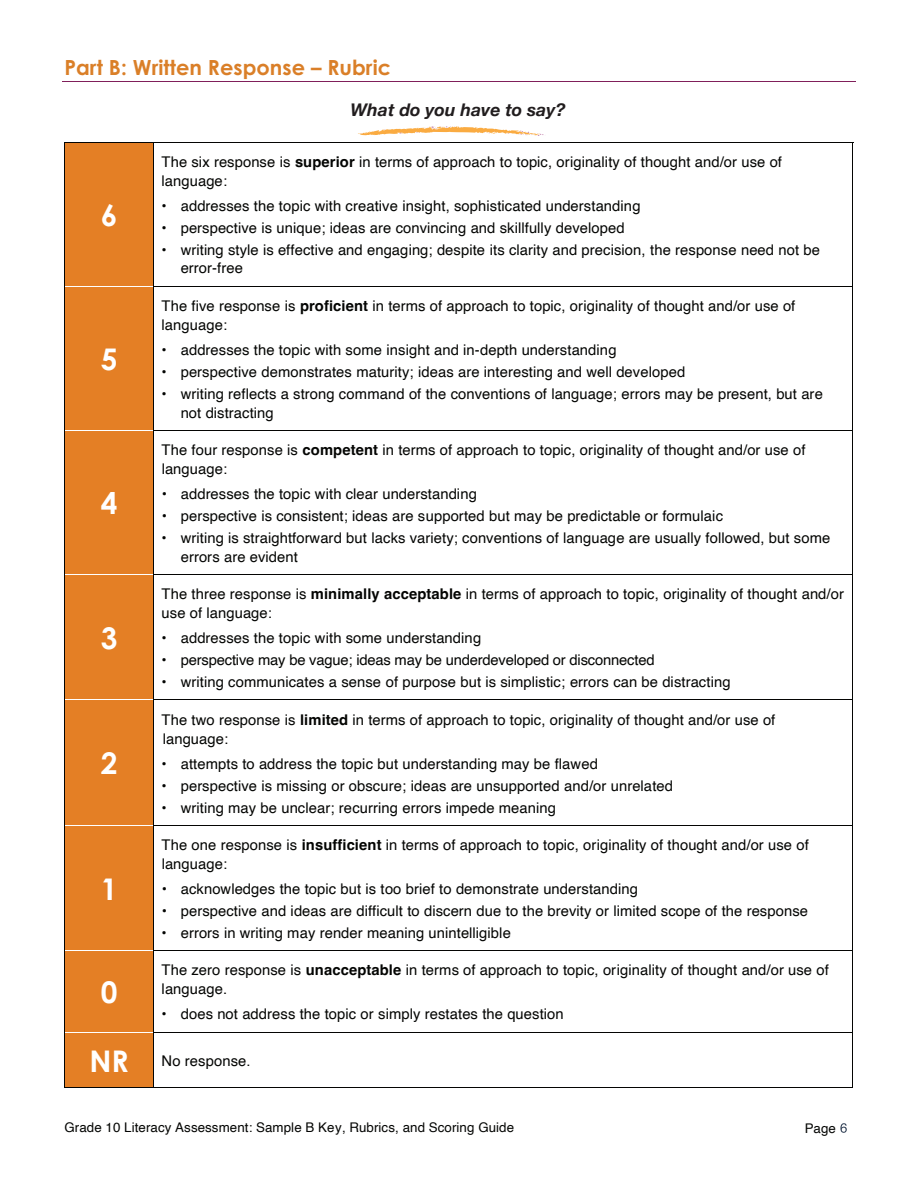
<style>
.page{position:relative;width:918px;height:1188px;background:#fff}
.page>*{position:absolute;margin:0;border:0;box-sizing:border-box;transform-origin:0 0}
.t1{font:700 29.85px "Century Gothic Pro";color:#fff}
.t2{font:700 20.85px "Century Gothic Pro";color:#da7f28}
.t3{font:italic 700 17.4px "Helvetica Neue";color:#211d1e}
.t4{font:14.7px/19px "Helvetica";letter-spacing:.005em;color:#040503}
.t5{font:13.35px "Helvetica";letter-spacing:.005em;color:#040503}
.s1{font-weight:700}
.s2{font-family:"Century Gothic Pro";font-weight:700;font-size:29.85px;color:#fff}
</style>
<div class="page">
<svg style="left:840px;top:1123px;width:7px;height:10px"></svg>
<hr style="left:62px;top:81px;width:794px;height:1px;background:#801f5a">
<div style="left:65px;top:143px;width:88px;height:143px;background:#e47f25"></div>
<hr style="left:64px;top:142px;width:789px;height:1px;background:#040503">
<hr style="left:64px;top:143px;width:1px;height:143px;background:#040503">
<hr style="left:153px;top:143px;width:1px;height:143px;background:#040503">
<hr style="left:852px;top:143px;width:1px;height:143px;background:#040503">
<div style="left:65px;top:287px;width:88px;height:143px;background:#e47f25"></div>
<hr style="left:153px;top:286px;width:700px;height:1px;background:#040503">
<hr style="left:64px;top:287px;width:1px;height:143px;background:#040503">
<hr style="left:153px;top:287px;width:1px;height:143px;background:#040503">
<hr style="left:852px;top:287px;width:1px;height:143px;background:#040503">
<div style="left:65px;top:431px;width:88px;height:143px;background:#e47f25"></div>
<hr style="left:153px;top:430px;width:700px;height:1px;background:#040503">
<hr style="left:64px;top:431px;width:1px;height:143px;background:#040503">
<hr style="left:153px;top:431px;width:1px;height:143px;background:#040503">
<hr style="left:852px;top:431px;width:1px;height:143px;background:#040503">
<div style="left:65px;top:575px;width:88px;height:124px;background:#e47f25"></div>
<hr style="left:153px;top:574px;width:700px;height:1px;background:#040503">
<hr style="left:64px;top:575px;width:1px;height:124px;background:#040503">
<hr style="left:153px;top:575px;width:1px;height:124px;background:#040503">
<hr style="left:852px;top:575px;width:1px;height:124px;background:#040503">
<div style="left:65px;top:700px;width:88px;height:125px;background:#e47f25"></div>
<hr style="left:153px;top:699px;width:700px;height:1px;background:#040503">
<hr style="left:64px;top:700px;width:1px;height:125px;background:#040503">
<hr style="left:153px;top:700px;width:1px;height:125px;background:#040503">
<hr style="left:852px;top:700px;width:1px;height:125px;background:#040503">
<div style="left:65px;top:825px;width:88px;height:125px;background:#e47f25"></div>
<hr style="left:65px;top:825px;width:88px;height:1px;background:#fff">
<hr style="left:64px;top:825px;width:1px;height:125px;background:#040503">
<hr style="left:153px;top:825px;width:1px;height:125px;background:#040503">
<hr style="left:852px;top:825px;width:1px;height:125px;background:#040503">
<div style="left:65px;top:951px;width:88px;height:81px;background:#e47f25"></div>
<hr style="left:153px;top:950px;width:700px;height:1px;background:#040503">
<hr style="left:64px;top:951px;width:1px;height:81px;background:#040503">
<hr style="left:153px;top:951px;width:1px;height:81px;background:#040503">
<hr style="left:852px;top:951px;width:1px;height:81px;background:#040503">
<div style="left:65px;top:1032px;width:88px;height:55px;background:#e47f25"></div>
<hr style="left:65px;top:1032px;width:88px;height:1px;background:#fff">
<hr style="left:153px;top:1032px;width:700px;height:1px;background:#040503">
<hr style="left:64px;top:1032px;width:1px;height:56px;background:#040503">
<hr style="left:64px;top:1087px;width:89px;height:1px;background:#040503">
<hr style="left:153px;top:1032px;width:1px;height:56px;background:#040503">
<hr style="left:154px;top:1087px;width:698px;height:1px;background:#040503">
<hr style="left:852px;top:1032px;width:1px;height:56px;background:#040503">
<svg style="left:358px;top:126px;width:186px;height:10px"></svg>
<hr style="left:153px;top:825px;width:700px;height:1px;background:#040503">
<h2 class="t2" style="left:64px;top:54px;width:328px">Part B: Written Response – Rubric</h2>
<h1 class="t1" style="left:101px;top:197px;width:18px">6</h1>
<h1 class="t1" style="left:101px;top:341px;width:18px">5</h1>
<h1 class="t1" style="left:101px;top:485px;width:18px">4</h1>
<h1 class="t1" style="left:101px;top:620px;width:18px">3</h1>
<h1 class="t1" style="left:101px;top:745px;width:18px">2</h1>
<h1 class="t1" style="left:101px;top:870px;width:18px">1</h1>
<p class="t3" style="left:351px;top:96px;width:216px">What do you have to say?</p>
<p class="t4" style="left:162px;top:152px;width:622px">The six response is <span class="s1">superior</span> in terms of approach to topic, originality of thought and/or use of language:</p>
<p class="t4" style="left:162px;top:196px;width:480px">• addresses the topic with creative insight, sophisticated understanding</p>
<p class="t4" style="left:162px;top:218px;width:465px">• perspective is unique; ideas are convincing and skillfully developed</p>
<p class="t4" style="left:181px;top:240px;width:641px;text-indent:-19px">• writing style is effective and engaging; despite its clarity and precision, the response need not be error-free</p>
<p class="t4" style="left:162px;top:297px;width:635px">The five response is <span class="s1">proficient</span> in terms of approach to topic, originality of thought and/or use of language:</p>
<p class="t4" style="left:162px;top:340px;width:456px">• addresses the topic with some insight and in-depth understanding</p>
<p class="t4" style="left:162px;top:362px;width:525px">• perspective demonstrates maturity; ideas are interesting and well developed</p>
<p class="t4" style="left:181px;top:384px;width:644px;text-indent:-19px">• writing reflects a strong command of the conventions of language; errors may be present, but are not distracting</p>
<p class="t4" style="left:162px;top:441px;width:645px">The four response is <span class="s1">competent</span> in terms of approach to topic, originality of thought and/or use of language:</p>
<p class="t4" style="left:162px;top:485px;width:317px">• addresses the topic with clear understanding</p>
<p class="t4" style="left:162px;top:507px;width:563px">• perspective is consistent; ideas are supported but may be predictable or formulaic</p>
<p class="t4" style="left:181px;top:529px;width:651px;text-indent:-19px">• writing is straightforward but lacks variety; conventions of language are usually followed, but some errors are evident</p>
<p class="t4" style="left:162px;top:585px;width:684px">The three response is <span class="s1">minimally acceptable</span> in terms of approach to topic, originality of thought and/or use of language:</p>
<p class="t4" style="left:162px;top:629px;width:321px">• addresses the topic with some understanding</p>
<p class="t4" style="left:162px;top:651px;width:494px">• perspective may be vague; ideas may be underdeveloped or disconnected</p>
<p class="t4" style="left:162px;top:673px;width:571px">• writing communicates a sense of purpose but is simplistic; errors can be distracting</p>
<p class="t4" style="left:162px;top:710px;width:615px">The two response is <span class="s1">limited</span> in terms of approach to topic, originality of thought and/or use of language:</p>
<p class="t4" style="left:162px;top:754px;width:438px">• attempts to address the topic but understanding may be flawed</p>
<p class="t4" style="left:162px;top:776px;width:513px">• perspective is missing or obscure; ideas are unsupported and/or unrelated</p>
<p class="t4" style="left:162px;top:798px;width:396px">• writing may be unclear; recurring errors impede meaning</p>
<p class="t4" style="left:162px;top:836px;width:649px">The one response is <span class="s1">insufficient</span> in terms of approach to topic, originality of thought and/or use of language:</p>
<p class="t4" style="left:162px;top:880px;width:478px">• acknowledges the topic but is too brief to demonstrate understanding</p>
<p class="t4" style="left:162px;top:902px;width:648px">• perspective and ideas are difficult to discern due to the brevity or limited scope of the response</p>
<p class="t4" style="left:162px;top:924px;width:351px">• errors in writing may render meaning unintelligible</p>
<p class="t4" style="left:162px;top:961px;width:669px">The zero response is <span class="s1">unacceptable</span> in terms of approach to topic, originality of thought and/or use of language.</p>
<p class="t4" style="left:162px;top:1005px;width:404px">• does not address the topic or simply restates the question</p>
<p class="t4" style="left:89px;top:1052px;width:163px"><span class="s2">NR</span> No response.</p>
<h1 class="t1" style="left:101px;top:974px;width:18px">0</h1>
<p class="t5" style="left:64px;top:1117px;width:451px">Grade 10 Literacy Assessment: Sample B Key, Rubrics, and Scoring Guide</p>
<p class="t5" style="left:805px;top:1118px;width:33px">Page</p>
</div>
